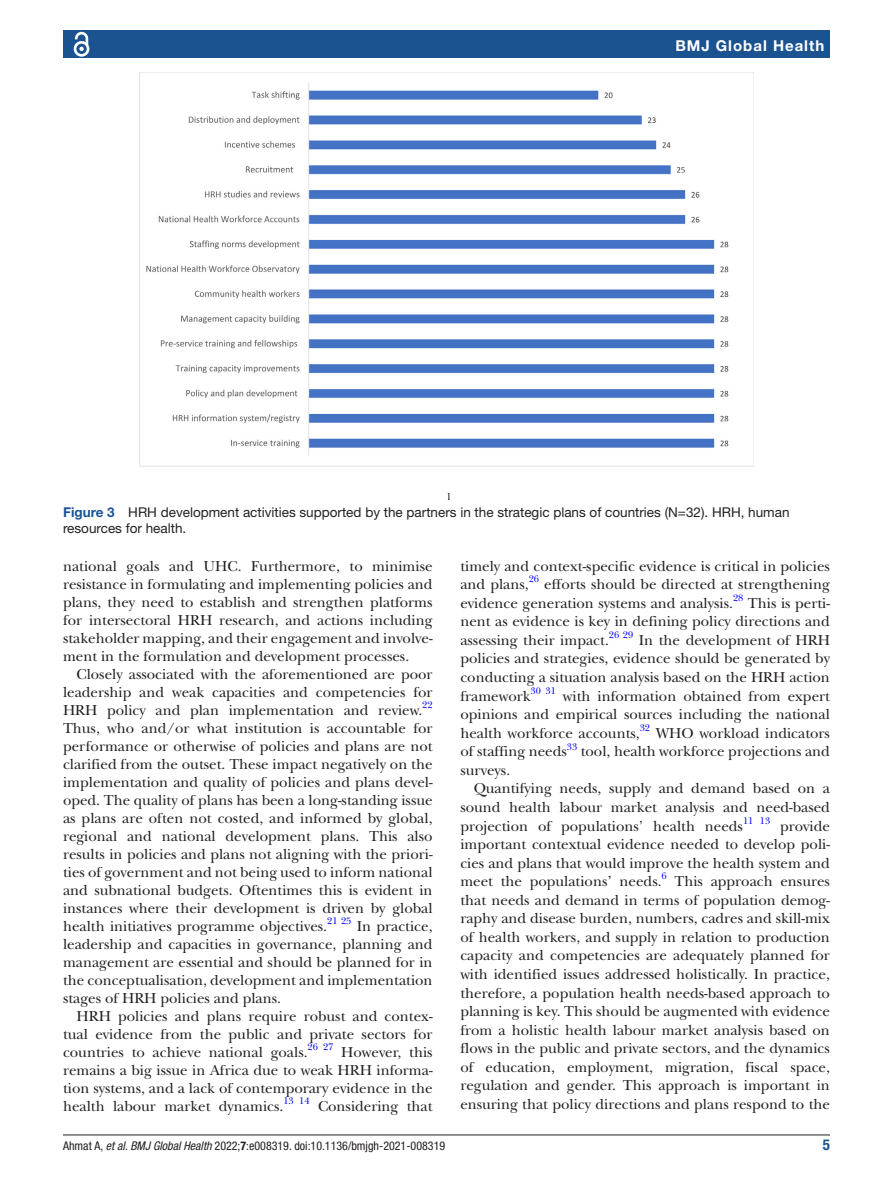
<style>
.page{position:relative;width:893px;height:1191px;background:#fff}
.page>*{position:absolute;margin:0;border:0;box-sizing:border-box;transform-origin:0 0}
.t1{font:15px/18.6px "New Baskerville";color:#231f20;text-align:justify}
.t2{font:700 15px "Helvetica Neue LT Std";letter-spacing:.065em;color:#fff}
.t3{font:700 condensed 15px "Helvetica Neue LT Std";color:#1b5391}
.t4{font:13.5px/16.2px "Helvetica Neue LT Std";color:#231f20}
.t5{font:condensed 12px "Helvetica Neue LT Std";color:#231f20}
.t6{font:9.9px "New Baskerville";color:#00f}
.s1{font-weight:700;color:#1b5391}
.s2{font-style:italic}
.s3{font-weight:700}
</style>
<div class="page">
<hr style="left:63px;top:1134px;width:767px;height:1px;background:#231f20">
<div style="left:63px;top:31px;width:767px;height:27px;background:#1b5391"></div>
<svg style="left:73px;top:31px;width:17px;height:26px"></svg>
<img style="left:140px;top:83px;width:613px;height:416px">
<p class="t2" style="left:675px;top:36px;width:150px">BMJ Global Health</p>
<p class="t4" style="left:63px;top:504px;width:728px"><span class="s1">Figure 3</span> HRH development activities supported by the partners in the strategic plans of countries (N=32). HRH, human resources for health.</p>
<p class="t1" style="left:63px;top:557px;width:371px;line-height:18px">national goals and UHC. Furthermore, to minimise resistance in formulating and implementing policies and plans, they need to establish and strengthen platforms for intersectoral HRH research, and actions including stakeholder mapping, and their engagement and involve&shy;ment in the formulation and development processes.</p>
<p class="t1" style="left:63px;top:665px;width:371px;line-height:18px;text-indent:14px">Closely associated with the aforementioned are poor leadership and weak capacities and competencies for HRH policy and plan implementation and review.</p>
<p class="t6" style="left:422px;top:699px;width:12px">22</p>
<p class="t1" style="left:63px;top:719px;width:371px;line-height:18px">Thus, who and/or what institution is accountable for performance or otherwise of policies and plans are not clarified from the outset. These impact negatively on the implementation and quality of policies and plans devel&shy;oped. The quality of plans has been a long-standing issue as plans are often not costed, and informed by global, regional and national development plans. This also results in policies and plans not aligning with the priori&shy;ties of government and not being used to inform national and subnational budgets. Oftentimes this is evident in instances where their development is driven by global health initiatives programme objectives.<sup>21</sup> <sup>25</sup> In practice, leadership and capacities in governance, planning and management are essential and should be planned for in the conceptualisation, development and implementation stages of HRH policies and plans.</p>
<p class="t1" style="left:63px;top:1007px;width:371px;line-height:18px;text-indent:14px">HRH policies and plans require robust and contex&shy;tual evidence from the public and private sectors for countries to achieve national goals.</p>
<p class="t6" style="left:308px;top:1041px;width:27px">26 27</p>
<p class="t1" style="left:63px;top:1043px;width:371px;line-height:18px;text-indent:278px">However, this remains a big issue in Africa due to weak HRH informa&shy;tion systems, and a lack of contemporary evidence in the health labour market dynamics.</p>
<p class="t6" style="left:283px;top:1095px;width:28px">13 14</p>
<p class="t1" style="left:318px;top:1096px;width:116px">Considering that</p>
<p class="t1" style="left:460px;top:556px;width:371px">timely and context-specific evidence is critical in policies and plans,</p>
<p class="t6" style="left:529px;top:573px;width:12px">26</p>
<p class="t1" style="left:460px;top:575px;width:371px;text-indent:84px">efforts should be directed at strengthening evidence generation systems and analysis.</p>
<p class="t6" style="left:733px;top:592px;width:12px">28</p>
<p class="t1" style="left:460px;top:593px;width:371px;text-indent:288px">This is perti&shy;nent as evidence is key in defining policy directions and assessing their impact.</p>
<p class="t6" style="left:609px;top:629px;width:26px">26 29</p>
<p class="t1" style="left:460px;top:631px;width:371px;text-indent:178px">In the development of HRH policies and strategies, evidence should be generated by conducting a situation analysis based on the HRH action framework<sup>30</sup> <sup>31</sup></p>
<p class="t1" style="left:460px;top:686px;width:371px;text-indent:103px">with information obtained from expert opinions and empirical sources including the national health workforce accounts,<sup>32</sup> WHO workload indicators of staffing needs<sup>33</sup> tool, health workforce projections and surveys.</p>
<p class="t1" style="left:460px;top:779px;width:371px;text-indent:14px">Quantifying needs, supply and demand based on a sound health labour market analysis and need-based projection of populations’ health needs</p>
<p class="t6" style="left:743px;top:814px;width:29px">11 13</p>
<p class="t1" style="left:460px;top:816px;width:371px;text-indent:320px">provide important contextual evidence needed to develop poli&shy;cies and plans that would improve the health system and meet the populations’ needs.</p>
<p class="t6" style="left:662px;top:870px;width:7px">6</p>
<p class="t1" style="left:460px;top:872px;width:371px;text-indent:214px">This approach ensures that needs and demand in terms of population demog&shy;raphy and disease burden, numbers, cadres and skill-mix of health workers, and supply in relation to production capacity and competencies are adequately planned for with identified issues addressed holistically. In practice, therefore, a population health needs-based approach to planning is key. This should be augmented with evidence from a holistic health labour market analysis based on flows in the public and private sectors, and the dynamics of education, employment, migration, fiscal space, regulation and gender. This approach is important in ensuring that policy directions and plans respond to the</p>
<p class="t5" style="left:63px;top:1138px;width:384px">Ahmat A, <span class="s2">et al</span>. <span class="s2">BMJ Global Health</span> 2022;<span class="s3">7</span>:e008319. doi:10.1136/bmjgh-2021-008319</p>
<p class="t3" style="left:823px;top:1135px;width:9px">5</p>
</div>
